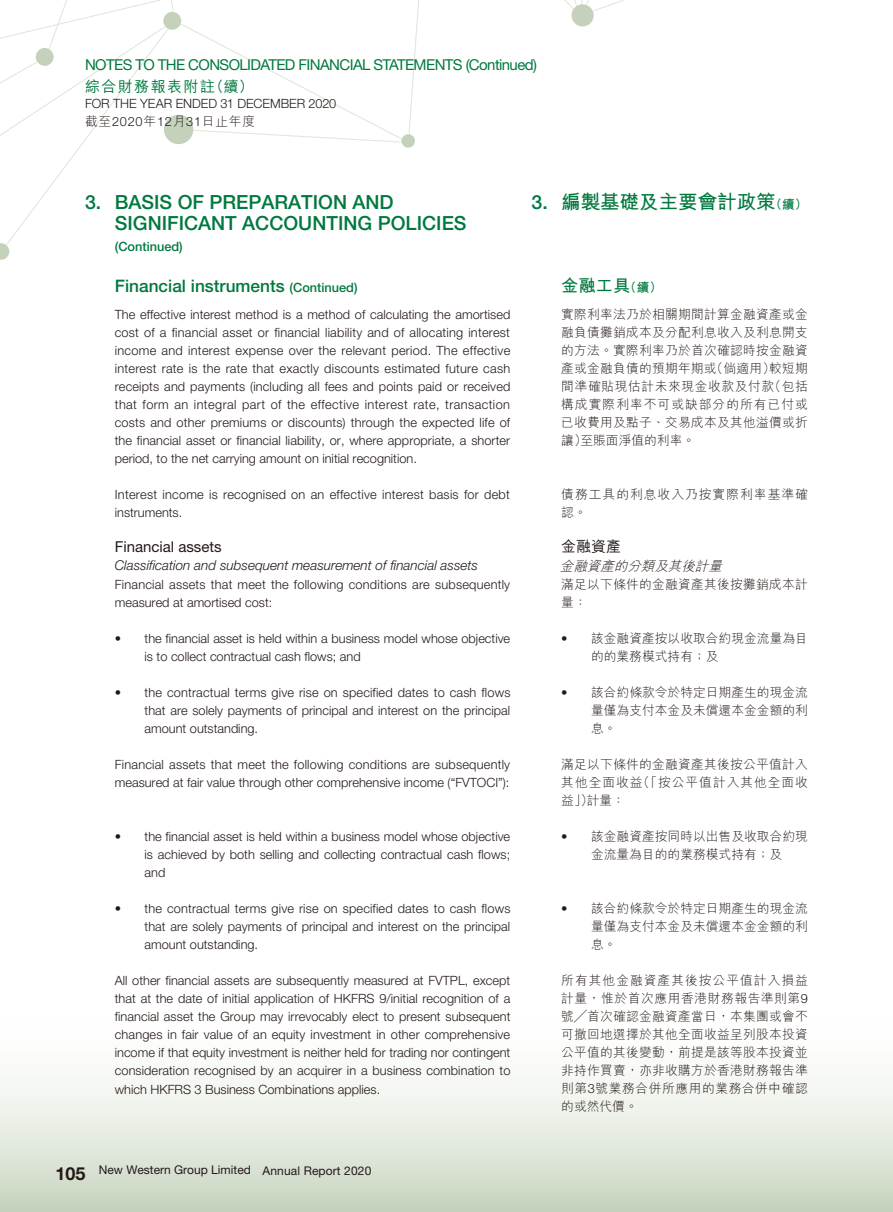
<style>
.page{position:relative;width:893px;height:1212px;background:#fff}
.page>*{position:absolute;margin:0;border:0;box-sizing:border-box;transform-origin:0 0}
.t1{font:500 19.5px "Helvetica Neue LT Std";color:#00793e}
.t2{font:700 19.5px "M Hei HK";color:#00793e}
.t3{font:700 18px "Helvetica Neue LT Std";color:#231916}
.t4{font:500 17.25px "Helvetica Neue LT Std";color:#00793e}
.t5{font:700 17.25px "M Hei HK";color:#00793e}
.t6{font:15px "Helvetica Neue LT Std";letter-spacing:-.04em;color:#00793e}
.t7{font:15px "Helvetica Neue LT Std";color:#231916}
.t8{font:500 15px "M Hei HK";letter-spacing:.095em;color:#00793e}
.t9{font:500 15px "M Hei HK";color:#231916}
.t10{font:italic 300 13.5px "Helvetica Neue LT Std";color:#231916}
.t11{font:italic 300 13.5px "M Hei HK";color:#231916}
.t12{font:300 12.75px/18px "Helvetica Neue LT Std";color:#231916}
.t13{font:300 12.75px/18px "M Hei HK";letter-spacing:.02em;color:#231916;text-align:right}
.t14{font:300 12.75px/18px "M Hei HK";color:#231916}
.t15{font:300 12.75px/18px "Helvetica Neue LT Std";letter-spacing:.02em;color:#231916}
.t16{font:300 12.75px/18px "M Hei HK";letter-spacing:.08em;color:#231916}
.t17{font:500 12.75px "Helvetica Neue LT Std";color:#00793e}
.t18{font:300 12.75px "M Hei HK";letter-spacing:.045em;color:#231916}
.t19{font:300 12.75px/18px "M Hei HK";letter-spacing:.075em;color:#231916}
.t20{font:700 12.75px "M Hei HK";color:#00793e}
.t21{font:12px "Helvetica Neue LT Std";color:#231916}
.s1{font-family:"Helvetica Neue LT Std"}
</style>
<div class="page">
<svg style="left:0;top:0;width:419px;height:188px"></svg>
<svg style="left:564px;top:0;width:61px;height:27px"></svg>
<img style="left:152px;top:0;width:41px;height:41px">
<img style="left:24px;top:36px;width:41px;height:41px">
<svg style="left:35px;top:47px;width:19px;height:19px"></svg>
<img style="left:145px;top:96px;width:68px;height:67px">
<svg style="left:163px;top:11px;width:247px;height:134px"></svg>
<img style="left:393px;top:126px;width:26px;height:31px">
<div style="left:401px;top:134px;width:14px;height:14px;background:#c4d2bb;border-radius:6px"></div>
<img style="left:7px;top:232px;width:10px;height:11px">
<svg style="left:0;top:243px;width:10px;height:17px"></svg>
<div style="left:0;top:962px;width:892px;height:250px;background:linear-gradient(to bottom,#fff,#d1dcc9)"></div>
<p class="t6" style="left:85px;top:56px;width:453px">NOTES TO THE CONSOLIDATED FINANCIAL STATEMENTS (Continued(</p>
<p class="t8" style="left:209px;top:75px;width:46px">（續(</p>
<p class="t8" style="left:85px;top:75px;width:131px">綜合財務報表附註</p>
<p class="t12" style="left:85px;top:94px;width:253px">FOR THE YEAR ENDED 31 DECEMBER 2020</p>
<p class="t13" style="left:85px;top:112px;width:172px">截至<span class="s1">2020</span>年<span class="s1">12</span>月<span class="s1">31</span>日止年度</p>
<h1 class="t1" style="left:85px;top:190px;width:18px">3.</h1>
<h1 class="t1" style="left:115px;top:190px;width:280px">BASIS OF PREPARATION AND</h1>
<h1 class="t1" style="left:531px;top:190px;width:18px">3.</h1>
<h1 class="t2" style="left:561px;top:187px;width:216px">編製基礎及主要會計政策</h1>
<p class="t20" style="left:769px;top:195px;width:40px">（續(</p>
<h1 class="t1" style="left:115px;top:211px;width:353px">SIGNIFICANT ACCOUNTING POLICIES</h1>
<p class="t17" style="left:115px;top:239px;width:70px">(Continued(</p>
<p class="t17" style="left:290px;top:279px;width:70px">(Continued(</p>
<h3 class="t4" style="left:115px;top:275px;width:171px">Financial instruments</h3>
<p class="t12" style="left:115px;top:305px;width:397px;text-align:justify">The effective interest method is a method of calculating the amortised cost of a financial asset or financial liability and of allocating interest income and interest expense over the relevant period. The effective interest rate is the rate that exactly discounts estimated future cash receipts and payments (including all fees and points paid or received that form an integral part of the effective interest rate, transaction costs and other premiums or discounts) through the expected life of the financial asset or financial liability, or, where appropriate a, shorter period to, the net carrying amount on initial recognition.</p>
<p class="t15" style="left:115px;top:485px;width:397px">Interest income is recognised on an effective interest basis for debt instruments.</p>
<p class="t7" style="left:115px;top:538px;width:108px">Financial assets</p>
<p class="t10" style="left:115px;top:557px;width:365px">Classification and subsequent measurement of financial assets</p>
<p class="t12" style="left:115px;top:575px;width:397px">Financial assets that meet the following conditions are subsequently measured at amortised cost:</p>
<p class="t12" style="left:145px;top:629px;width:367px">the financial asset is held within a business model whose objective</p>
<p class="t12" style="left:115px;top:629px;width:8px">•</p>
<h3 class="t5" style="left:561px;top:273px;width:70px">金融工具</h3>
<p class="t13" style="left:561px;top:305px;width:248px">實際利率法乃於相關期間計算金融資產或金融負債攤銷成本及分配利息收入及利息開支的方法。實際利率乃於首次確認時按金融資較短期</p>
<p class="t20" style="left:624px;top:278px;width:40px">（續(</p>
<p class="t13" style="left:710px;top:359px;width:66px">（倘適用）</p>
<p class="t13" style="left:561px;top:359px;width:157px">產或金融負債的預期年期或</p>
<p class="t18" style="left:561px;top:379px;width:214px">間準確貼現估計未來現金收款及付款</p>
<p class="t16" style="left:561px;top:395px;width:248px">構成實際利率不可或缺部分的所有已付或</p>
<p class="t13" style="left:561px;top:413px;width:248px">已收費用及點子、交易成本及其他溢價或折</p>
<p class="t14" style="left:580px;top:431px;width:116px">至賬面淨值的利率。</p>
<p class="t13" style="left:768px;top:377px;width:41px">（包括</p>
<p class="t13" style="left:561px;top:431px;width:27px">讓）</p>
<p class="t16" style="left:561px;top:485px;width:248px">債務工具的利息收入乃按實際利率基準確認。</p>
<p class="t9" style="left:561px;top:536px;width:61px">金融資產</p>
<p class="t11" style="left:560px;top:559px;width:167px">金融資產的分類及其後計量</p>
<p class="t13" style="left:561px;top:575px;width:248px;text-align:left">滿足以下條件的金融資產其後按攤銷成本計量：</p>
<p class="t14" style="left:591px;top:629px;width:218px">該金融資產按以收取合約現金流量為目</p>
<p class="t12" style="left:561px;top:629px;width:8px">•</p>
<p class="t12" style="left:115px;top:683px;width:8px">•</p>
<p class="t12" style="left:145px;top:647px;width:218px">is to collect contractual cash flows; and</p>
<p class="t12" style="left:145px;top:683px;width:367px">the contractual terms give rise on specified dates to cash flows</p>
<p class="t12" style="left:561px;top:683px;width:8px">•</p>
<p class="t14" style="left:591px;top:647px;width:129px">的的業務模式持有；及</p>
<p class="t14" style="left:591px;top:683px;width:218px">該合約條款令於特定日期產生的現金流</p>
<p class="t12" style="left:145px;top:701px;width:367px">that are solely payments of principal and interest on the principal amount outstanding.</p>
<p class="t12" style="left:115px;top:755px;width:397px">Financial assets that meet the following conditions are subsequently measured at fair value through other comprehensive income (“FVTOCI :(“</p>
<p class="t14" style="left:591px;top:701px;width:218px">量僅為支付本金及未償還本金金額的利息。</p>
<p class="t13" style="left:561px;top:755px;width:248px">滿足以下條件的金融資產其後按公平值計入（「按公平值計入其他全面收</p>
<p class="t19" style="left:587px;top:773px;width:57px;text-indent:-26px">其他全面收益計量：</p>
<p class="t13" style="left:561px;top:791px;width:33px">益」）</p>
<p class="t12" style="left:115px;top:827px;width:8px">•</p>
<p class="t12" style="left:145px;top:827px;width:367px">the financial asset is held within a business model whose objective</p>
<p class="t12" style="left:561px;top:827px;width:8px">•</p>
<p class="t14" style="left:591px;top:827px;width:218px">該金融資產按同時以出售及收取合約現</p>
<p class="t12" style="left:115px;top:899px;width:8px">•</p>
<p class="t12" style="left:145px;top:845px;width:367px">is achieved by both selling and collecting contractual cash flows; and</p>
<p class="t12" style="left:145px;top:899px;width:367px">the contractual terms give rise on specified dates to cash flows</p>
<p class="t12" style="left:561px;top:899px;width:8px">•</p>
<p class="t14" style="left:591px;top:845px;width:193px">金流量為目的的業務模式持有；及</p>
<p class="t14" style="left:591px;top:899px;width:218px">該合約條款令於特定日期產生的現金流</p>
<p class="t12" style="left:145px;top:917px;width:367px">that are solely payments of principal and interest on the principal amount outstanding.</p>
<p class="t12" style="left:115px;top:971px;width:397px;text-align:justify">All other financial assets are subsequently measured at FVTPL, except that at the date of initial application of HKFRS 9/initial recognition of a financial asset the Group may irrevocably elect to present subsequent changes in fair value of an equity investment in other comprehensive income if that equity investment is neither held for trading nor contingent consideration recognised by an acquirer in a business combination to</p>
<p class="t12" style="left:115px;top:1080px;width:267px">which HKFRS 3 Business Combinations applies.</p>
<p class="t14" style="left:591px;top:917px;width:218px">量僅為支付本金及未償還本金金額的利息。</p>
<p class="t13" style="left:561px;top:971px;width:248px;text-align:justify">所有其他金融資產其後按公平值計入損益計量，惟於首次應用香港財務報告準則第<span class="s1">9</span>號╱首次確認金融資產當日，本集團或會不可撤回地選擇於其他全面收益呈列股本投資公平值的其後變動，前提是該等股本投資並非持作買賣，亦非收購方於香港財務報告準則第<span class="s1">3</span>號業務合併所應用的業務合併中確認的或然代價。</p>
<h2 class="t3" style="left:55px;top:1162px;width:32px">105</h2>
<p class="t21" style="left:99px;top:1163px;width:154px">New Western Group Limited</p>
<p class="t21" style="left:263px;top:1163px;width:110px">Annual Report 2020</p>
</div>
